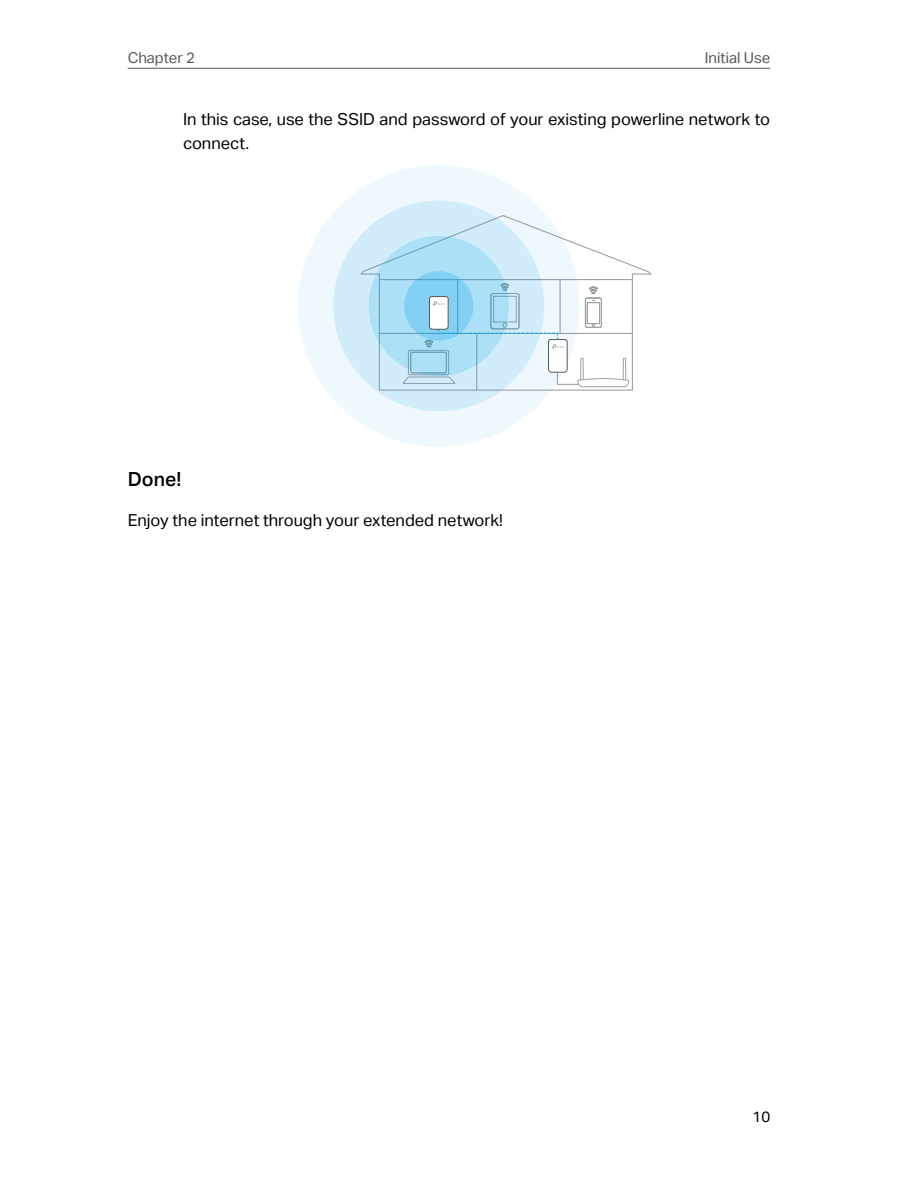
<style>
.page{position:relative;width:898px;height:1187px;background:#fff}
.page>*{position:absolute;margin:0;border:0;box-sizing:border-box;transform-origin:0 0}
.t1{font:19.5px "TP Link Aktiv Medium";color:#000}
.t2{font:16.5px/24px "TP Link Aktiv Regular";color:#000}
.t3{font:15px "TP Link Aktiv Regular";color:#595757}
.t4{font:15px "TP Link Aktiv Regular";color:#000}
</style>
<div class="page">
<hr style="left:128px;top:68px;width:642px;height:1px;background:#595757">
<svg style="left:550px;top:220px;width:102px;height:171px"></svg>
<hr style="left:379px;top:333px;width:253px;height:1px;background:#9fa0a0">
<hr style="left:379px;top:279px;width:253px;height:1px;background:#9fa0a0">
<div style="left:298px;top:165px;width:281px;height:281px;background:#eff9fd;border-radius:50%"></div>
<div style="left:333px;top:200px;width:211px;height:211px;background:#d1edfb;border-radius:50%"></div>
<svg style="left:368px;top:236px;width:140px;height:140px;background:#a9ddf4"></svg>
<svg style="left:404px;top:271px;width:69px;height:69px"></svg>
<svg style="left:402px;top:281px;width:227px;height:106px"></svg>
<p class="t3" style="left:128px;top:49px;width:69px">Chapter 2</p>
<p class="t3" style="left:704px;top:49px;width:67px">Initial Use</p>
<p class="t2" style="left:183px;top:107px;width:588px">In this case, use the SSID and password of your existing powerline network to connect.</p>
<p class="t1" style="left:128px;top:468px;width:55px">Done!</p>
<p class="t2" style="left:128px;top:508px;width:376px">Enjoy the internet through your extended network!</p>
<p class="t4" style="left:752px;top:1107px;width:19px">10</p>
</div>
